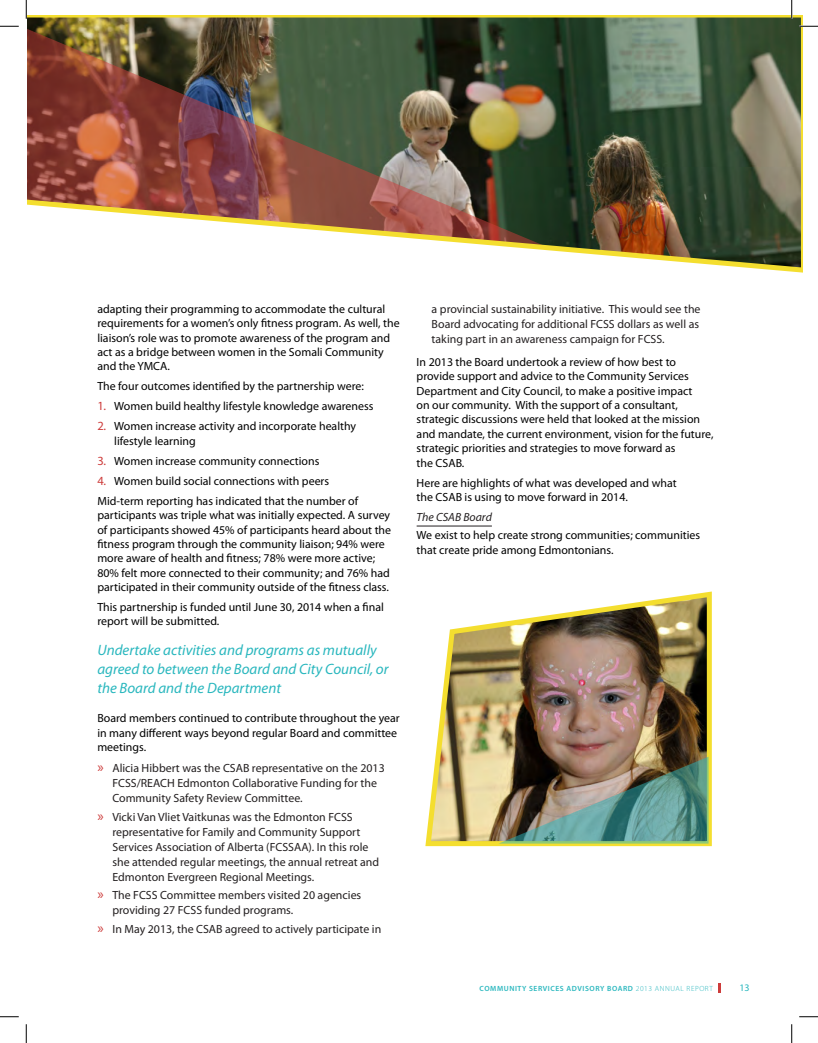
<style>
.page{position:relative;width:818px;height:1043px;background:#fff}
.page>*{position:absolute;margin:0;border:0;box-sizing:border-box;transform-origin:0 0}
.blue_pull_quote{font:italic 15px/18.8px "Myriad Pro";color:#29b7be}
.Main_Body_text{font:11.88px/14.4px "Myriad Pro";color:#000}
.t1{font:11.88px/15px "Myriad Pro";color:#231f20}
.black_underlined{font:italic 11.88px "Myriad Pro";color:#231f20}
.t2{font:10px "Myriad Pro";color:#29b7be}
.t3{font:600 7.5px "Myriad Pro";letter-spacing:.075em;color:#29b7be}
.s1{font-size:12.5px;color:#cd3c3b}
.s2{font-size:15px;color:#cd3c3b}
.s3{font-weight:300}
</style>
<div class="page">
<svg style="left:718px;top:983px;width:2px;height:9px"></svg>
<hr style="left:416px;top:525px;width:76px;height:1px;background:#231f20">
<img style="left:425px;top:591px;width:287px;height:256px">
<img style="left:498px;top:756px;width:210px;height:87px">
<img style="left:27px;top:15px;width:775px;height:258px">
<svg style="left:0;top:25px;width:19px;height:2px"></svg>
<svg style="left:799px;top:25px;width:19px;height:2px"></svg>
<svg style="left:0;top:1016px;width:19px;height:1px"></svg>
<svg style="left:799px;top:1016px;width:19px;height:1px"></svg>
<svg style="left:25px;top:0;width:2px;height:19px"></svg>
<svg style="left:25px;top:1024px;width:2px;height:18px"></svg>
<svg style="left:790px;top:0;width:2px;height:19px"></svg>
<svg style="left:791px;top:1024px;width:1px;height:18px"></svg>
<p class="Main_Body_text" style="left:97px;top:302px;width:304px">adapting their programming to accommodate the cultural requirements for a women’s only fitness program. As well, the liaison’s role was to promote awareness of the program and act as a bridge between women in the Somali Community and the YMCA.</p>
<p class="Main_Body_text" style="left:97px;top:379px;width:268px">The four outcomes identified by the partnership were:</p>
<p class="Main_Body_text" style="left:97px;top:399px;width:277px"><span class="s1">1.</span> Women build healthy lifestyle knowledge awareness</p>
<p class="Main_Body_text" style="left:114px;top:419px;width:243px;text-indent:-17px"><span class="s1">2.</span> Women increase activity and incorporate healthy lifestyle learning</p>
<p class="Main_Body_text" style="left:97px;top:454px;width:223px"><span class="s1">3.</span> Women increase community connections</p>
<p class="Main_Body_text" style="left:97px;top:474px;width:233px"><span class="s1">4.</span> Women build social connections with peers</p>
<p class="Main_Body_text" style="left:97px;top:494px;width:295px">Mid-term reporting has indicated that the number of participants was triple what was initially expected. A survey of participants showed 45% of participants heard about the fitness program through the community liaison; 94% were more aware of health and fitness; 78% were more active; 80% felt more connected to their community; and 76% had participated in their community outside of the fitness class.</p>
<p class="Main_Body_text" style="left:97px;top:600px;width:288px">This partnership is funded until June 30, 2014 when a final report will be submitted.</p>
<p class="blue_pull_quote" style="left:97px;top:641px;width:293px">Undertake activities and programs as mutually agreed to between the Board and City Council, or the Board and the Department</p>
<p class="Main_Body_text" style="left:97px;top:711px;width:304px">Board members continued to contribute throughout the year in many different ways beyond regular Board and committee meetings.</p>
<p class="t1" style="left:112px;top:760px;width:274px;text-indent:-15px"><span class="s2">»</span> Alicia Hibbert was the CSAB representative on the 2013<br>FCSS/REACH Edmonton Collaborative Funding for the<br>Community Safety Review Committee.</p>
<p class="t1" style="left:112px;top:809px;width:268px;text-indent:-15px"><span class="s2">»</span> Vicki Van Vliet Vaitkunas was the Edmonton FCSS representative for Family and Community Support Services Association of Alberta (FCSSAA). In this role she attended regular meetings, the annual retreat and Edmonton Evergreen Regional Meetings.</p>
<p class="t1" style="left:112px;top:888px;width:250px;text-indent:-15px"><span class="s2">»</span> The FCSS Committee members visited 20 agencies providing 27 FCSS funded programs.</p>
<p class="t1" style="left:97px;top:921px;width:285px"><span class="s2">»</span> In May 2013, the CSAB agreed to actively participate in</p>
<p class="t1" style="left:431px;top:301px;width:270px">a provincial sustainability initiative. This would see the<br>Board advocating for additional FCSS dollars as well as taking part in an awareness campaign for FCSS.</p>
<p class="Main_Body_text" style="left:416px;top:355px;width:298px">In 2013 the Board undertook a review of how best to provide support and advice to the Community Services Department and City Council, to make a positive impact<br>on our community. With the support of a consultant, strategic discussions were held that looked at the mission and mandate, the current environment, vision for the future, strategic priorities and strategies to move forward as<br>the CSAB.</p>
<p class="Main_Body_text" style="left:416px;top:476px;width:261px">Here are highlights of what was developed and what the CSAB is using to move forward in 2014.</p>
<p class="black_underlined" style="left:416px;top:509px;width:77px">The CSAB Board</p>
<p class="Main_Body_text" style="left:416px;top:528px;width:285px">We exist to help create strong communities; communities that create pride among Edmontonians.</p>
<p class="t3" style="left:479px;top:983px;width:235px">COMMUNITY SERVICES ADVISORY BOARD <span class="s3">2013 ANNUAL REPORT</span></p>
<p class="t2" style="left:739px;top:982px;width:12px">13</p>
</div>
